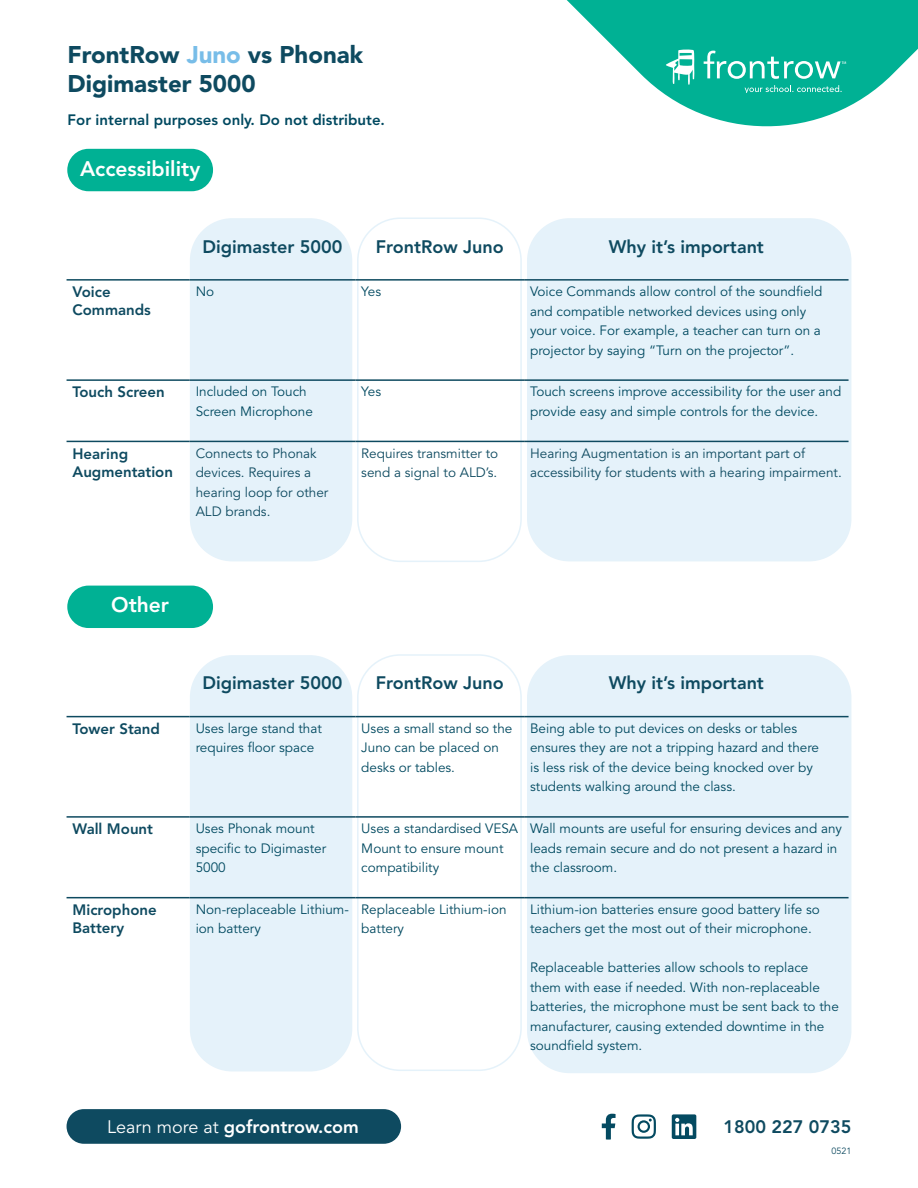
<style>
.page{position:relative;width:918px;height:1188px;background:#fff}
.page>*{position:absolute;margin:0;border:0;box-sizing:border-box;transform-origin:0 0}
.t1{font:900 24px/28.8px "Avenir";color:#0e4a60}
.t2{font:800 21px "Avenir";color:#fff}
.t3{font:800 18px "Avenir";color:#0e4a60}
.t4{font:800 18px "Avenir";color:#fff}
.t5{font:800 15px/18px "Avenir";color:#0e4a60}
.t6{font:800 15px "Avenir";color:#004960}
.Paragraph_Two{font:13.5px/19.5px "Avenir";color:#004960}
.Paragraph_Two-2{font:13.5px/19.5px "Avenir";color:#0e4a60}
.t7{font:9px "Avenir";color:#0e4a60}
.s1{color:#78bde8}
.s2{font-weight:400}
</style>
<div class="page">
<svg style="left:566px;top:0;width:352px;height:127px;fill:#00b194"></svg>
<svg style="left:704px;top:51px;width:142px;height:28px"></svg>
<svg style="left:745px;top:85px;width:97px;height:8px"></svg>
<svg style="left:666px;top:50px;width:28px;height:35px"></svg>
<div style="left:190px;top:218px;width:162px;height:343px;background:#e5f2fa;border-radius:43px"></div>
<div style="left:190px;top:655px;width:162px;height:416px;background:#e5f2fa;border-radius:43px"></div>
<div style="left:357px;top:217px;width:165px;height:345px;border:2px solid #e5f2fa;border-radius:43px"></div>
<div style="left:357px;top:654px;width:165px;height:417px;border:2px solid #e5f2fa;border-radius:43px"></div>
<div style="left:527px;top:218px;width:324px;height:343px;background:#e5f2fa;border-radius:43px"></div>
<div style="left:527px;top:655px;width:324px;height:418px;background:#e5f2fa;border-radius:43px"></div>
<div style="left:67px;top:1109px;width:334px;height:35px;background:#0e4a60;border-radius:17px"></div>
<svg style="left:602px;top:1114px;width:14px;height:26px"></svg>
<svg style="left:632px;top:1114px;width:24px;height:25px"></svg>
<svg style="left:672px;top:1114px;width:24px;height:25px"></svg>
<hr style="left:67px;top:279px;width:123px;height:2px;background:#0e4a60">
<hr style="left:190px;top:279px;width:165px;height:2px;background:#0e4a60">
<hr style="left:355px;top:279px;width:169px;height:2px;background:#0e4a60">
<hr style="left:524px;top:279px;width:325px;height:2px;background:#0e4a60">
<hr style="left:67px;top:379px;width:123px;height:2px;background:#0e4a60">
<hr style="left:190px;top:379px;width:165px;height:2px;background:#0e4a60">
<hr style="left:355px;top:379px;width:169px;height:2px;background:#0e4a60">
<hr style="left:524px;top:379px;width:325px;height:2px;background:#0e4a60">
<hr style="left:67px;top:441px;width:123px;height:1px;background:#0e4a60">
<hr style="left:190px;top:441px;width:165px;height:1px;background:#0e4a60">
<hr style="left:355px;top:441px;width:169px;height:1px;background:#0e4a60">
<hr style="left:524px;top:441px;width:325px;height:1px;background:#0e4a60">
<hr style="left:67px;top:716px;width:123px;height:1px;background:#0e4a60">
<hr style="left:190px;top:716px;width:165px;height:1px;background:#0e4a60">
<hr style="left:355px;top:716px;width:169px;height:1px;background:#0e4a60">
<hr style="left:524px;top:716px;width:325px;height:1px;background:#0e4a60">
<hr style="left:67px;top:816px;width:123px;height:2px;background:#0e4a60">
<hr style="left:190px;top:816px;width:165px;height:2px;background:#0e4a60">
<hr style="left:355px;top:816px;width:169px;height:2px;background:#0e4a60">
<hr style="left:524px;top:816px;width:325px;height:2px;background:#0e4a60">
<hr style="left:67px;top:897px;width:123px;height:1px;background:#0e4a60">
<hr style="left:190px;top:897px;width:165px;height:1px;background:#0e4a60">
<hr style="left:355px;top:897px;width:169px;height:1px;background:#0e4a60">
<hr style="left:524px;top:897px;width:325px;height:1px;background:#0e4a60">
<div style="left:67px;top:149px;width:146px;height:42px;background:#00b194;border-radius:21px"></div>
<div style="left:67px;top:586px;width:146px;height:42px;background:#00b194;border-radius:21px"></div>
<h1 class="t1" style="left:68px;top:40px;width:297px">FrontRow <span class="s1">Juno</span> vs Phonak<br>Digimaster 5000</h1>
<p class="t6" style="left:68px;top:111px;width:319px">For internal purposes only. Do not distribute.</p>
<p class="t2" style="left:80px;top:157px;width:122px">Accessibility</p>
<p class="t3" style="left:203px;top:236px;width:141px">Digimaster 5000</p>
<p class="t3" style="left:376px;top:236px;width:129px">FrontRow Juno</p>
<p class="t3" style="left:609px;top:236px;width:157px">Why it’s important</p>
<p class="t5" style="left:73px;top:283px;width:80px">Voice<br>Commands</p>
<p class="Paragraph_Two" style="left:196px;top:282px;width:20px">No</p>
<p class="Paragraph_Two" style="left:361px;top:282px;width:21px">Yes</p>
<p class="Paragraph_Two" style="left:530px;top:282px;width:294px">Voice Commands allow control of the soundfield and compatible networked devices using only your voice. For example, a teacher can turn on a projector by saying “Turn on the projector”.</p>
<p class="t5" style="left:73px;top:383px;width:94px">Touch Screen</p>
<p class="Paragraph_Two" style="left:196px;top:382px;width:119px">Included on Touch<br>Screen Microphone</p>
<p class="Paragraph_Two" style="left:361px;top:382px;width:21px">Yes</p>
<p class="Paragraph_Two" style="left:530px;top:382px;width:313px">Touch screens improve accessibility for the user and provide easy and simple controls for the device.</p>
<p class="t5" style="left:73px;top:444px;width:102px">Hearing<br>Augmentation</p>
<p class="Paragraph_Two-2" style="left:196px;top:444px;width:134px">Connects to Phonak devices. Requires a hearing loop for other<br>ALD brands.</p>
<p class="Paragraph_Two-2" style="left:361px;top:444px;width:138px">Requires transmitter to send a signal to ALD’s.</p>
<p class="Paragraph_Two-2" style="left:530px;top:444px;width:313px">Hearing Augmentation is an important part of accessibility for students with a hearing impairment.</p>
<p class="t2" style="left:111px;top:592px;width:59px">Other</p>
<p class="t3" style="left:203px;top:672px;width:141px">Digimaster 5000</p>
<p class="t3" style="left:376px;top:672px;width:129px">FrontRow Juno</p>
<p class="t3" style="left:609px;top:672px;width:157px">Why it’s important</p>
<p class="t5" style="left:73px;top:720px;width:89px">Tower Stand</p>
<p class="Paragraph_Two" style="left:196px;top:719px;width:128px">Uses large stand that requires floor space</p>
<p class="Paragraph_Two" style="left:361px;top:719px;width:153px">Uses a small stand so the<br>Juno can be placed on desks or tables.</p>
<p class="Paragraph_Two" style="left:530px;top:719px;width:290px">Being able to put devices on desks or tables ensures they are not a tripping hazard and there is less risk of the device being knocked over by students walking around the class.</p>
<p class="t5" style="left:73px;top:820px;width:82px">Wall Mount</p>
<p class="Paragraph_Two" style="left:196px;top:819px;width:132px">Uses Phonak mount specific to Digimaster<br>5000</p>
<p class="Paragraph_Two" style="left:361px;top:819px;width:158px">Uses a standardised VESA<br>Mount to ensure mount compatibility</p>
<p class="Paragraph_Two" style="left:530px;top:819px;width:314px">Wall mounts are useful for ensuring devices and any leads remain secure and do not present a hazard in the classroom.</p>
<p class="t5" style="left:73px;top:901px;width:86px">Microphone<br>Battery</p>
<p class="Paragraph_Two" style="left:196px;top:900px;width:155px">Non-replaceable Lithium&shy;ion battery</p>
<p class="Paragraph_Two" style="left:361px;top:900px;width:147px">Replaceable Lithium-ion battery</p>
<p class="Paragraph_Two" style="left:530px;top:900px;width:291px">Lithium-ion batteries ensure good battery life so teachers get the most out of their microphone.</p>
<p class="Paragraph_Two" style="left:530px;top:958px;width:310px">Replaceable batteries allow schools to replace them with ease if needed. With non-replaceable batteries, the microphone must be sent back to the manufacturer, causing extended downtime in the soundfield system.</p>
<h3 class="t4" style="left:107px;top:1116px;width:253px"><span class="s2">Learn more at</span> gofrontrow.com</h3>
<h3 class="t3" style="left:724px;top:1116px;width:129px">1800 227 0735</h3>
<p class="t7" style="left:831px;top:1146px;width:22px">0521</p>
</div>
